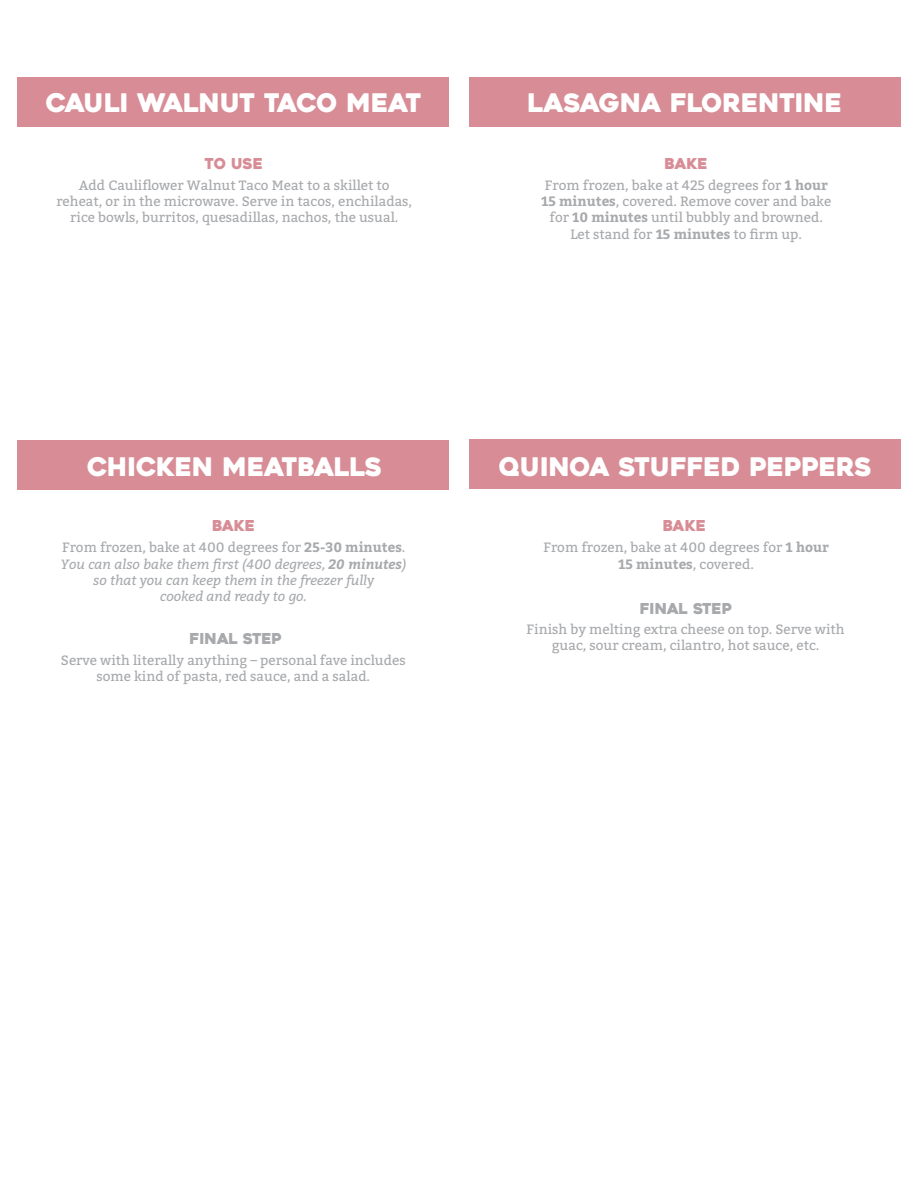
<style>
.page{position:relative;width:918px;height:1188px;background:#fff}
.page>*{position:absolute;margin:0;border:0;box-sizing:border-box;transform-origin:0 0}
.t1{font:25.5px "Heavitas";color:#fff}
.t2{font:25.5px "Heavitas";letter-spacing:-.025em;color:#fff}
.t3{font:15px "Heavitas";color:#a7a9ac}
.t4{font:15px "Heavitas";color:#d88d96}
.t5{font:13.5px/16.2px "Bitter";color:#a7a9ac;text-align:center}
.t6{font:italic 13.5px/16.2px "Bitter";color:#a7a9ac;text-align:center}
.s1{font-weight:700}
.s2{font-style:normal}
.s3{font-weight:700;font-style:normal}
</style>
<div class="page">
<div style="left:470px;top:78px;width:431px;height:49px;background:#d88d96"></div>
<div style="left:17px;top:78px;width:432px;height:49px;background:#d88d96"></div>
<div style="left:17px;top:440px;width:432px;height:49px;background:#d88d96"></div>
<div style="left:469px;top:440px;width:432px;height:49px;background:#d88d96"></div>
<div style="left:16px;top:53px;width:434px;height:362px;border:2px solid #404040;border-radius:21px"></div>
<div style="left:468px;top:53px;width:434px;height:362px;border:2px solid #404040;border-radius:21px"></div>
<div style="left:16px;top:413px;width:434px;height:362px;border:2px solid #404040;border-radius:21px"></div>
<div style="left:468px;top:413px;width:434px;height:362px;border:2px solid #404040;border-radius:21px"></div>
<div style="left:16px;top:773px;width:434px;height:362px;border:2px solid #404040;border-radius:21px"></div>
<div style="left:468px;top:773px;width:434px;height:362px;border:2px solid #404040;border-radius:21px"></div>
<h1 class="t2" style="left:46px;top:87px;width:377px">CAULI WALNUT TACO MEAT</h1>
<p class="t4" style="left:205px;top:154px;width:60px">TO USE</p>
<p class="t5" style="left:56px;top:177px;width:357px">Add Cauliflower Walnut Taco Meat to a skillet to reheat, or in the microwave. Serve in tacos, enchiladas, rice bowls, burritos, quesadillas, nachos, the usual.</p>
<h1 class="t1" style="left:528px;top:87px;width:316px">LASAGNA FLORENTINE</h1>
<p class="t4" style="left:665px;top:154px;width:45px">BAKE</p>
<p class="t5" style="left:541px;top:177px;width:292px">From frozen, bake at 425 degrees for <span class="s1">1 hour 15 minutes</span>, covered. Remove cover and bake for <span class="s1">10 minutes</span> until bubbly and browned.<br>Let stand for <span class="s1">15 minutes</span> to firm up.</p>
<h1 class="t1" style="left:87px;top:451px;width:296px">CHICKEN MEATBALLS</h1>
<p class="t4" style="left:212px;top:516px;width:45px">BAKE</p>
<p class="t6" style="left:61px;top:539px;width:347px"><span class="s2">From frozen, bake at 400 degrees for</span> <span class="s3">25-30 minutes</span><span class="s2">.<br></span>You can also bake them first (400 degrees, <span class="s1">20 minutes</span>) so that you can keep them in the freezer fully<br>cooked and ready to go.</p>
<p class="t3" style="left:190px;top:629px;width:94px">FINAL STEP</p>
<p class="t5" style="left:61px;top:651px;width:346px">Serve with literally anything – personal fave includes some kind of pasta, red sauce, and a salad.</p>
<h1 class="t1" style="left:499px;top:451px;width:375px">QUINOA STUFFED PEPPERS</h1>
<p class="t4" style="left:663px;top:516px;width:45px">BAKE</p>
<p class="t5" style="left:543px;top:539px;width:287px">From frozen, bake at 400 degrees for <span class="s1">1 hour<br>15 minutes</span>, covered.</p>
<p class="t3" style="left:640px;top:599px;width:94px">FINAL STEP</p>
<p class="t5" style="left:526px;top:621px;width:320px">Finish by melting extra cheese on top. Serve with guac, sour cream, cilantro, hot sauce, etc.</p>
</div>
